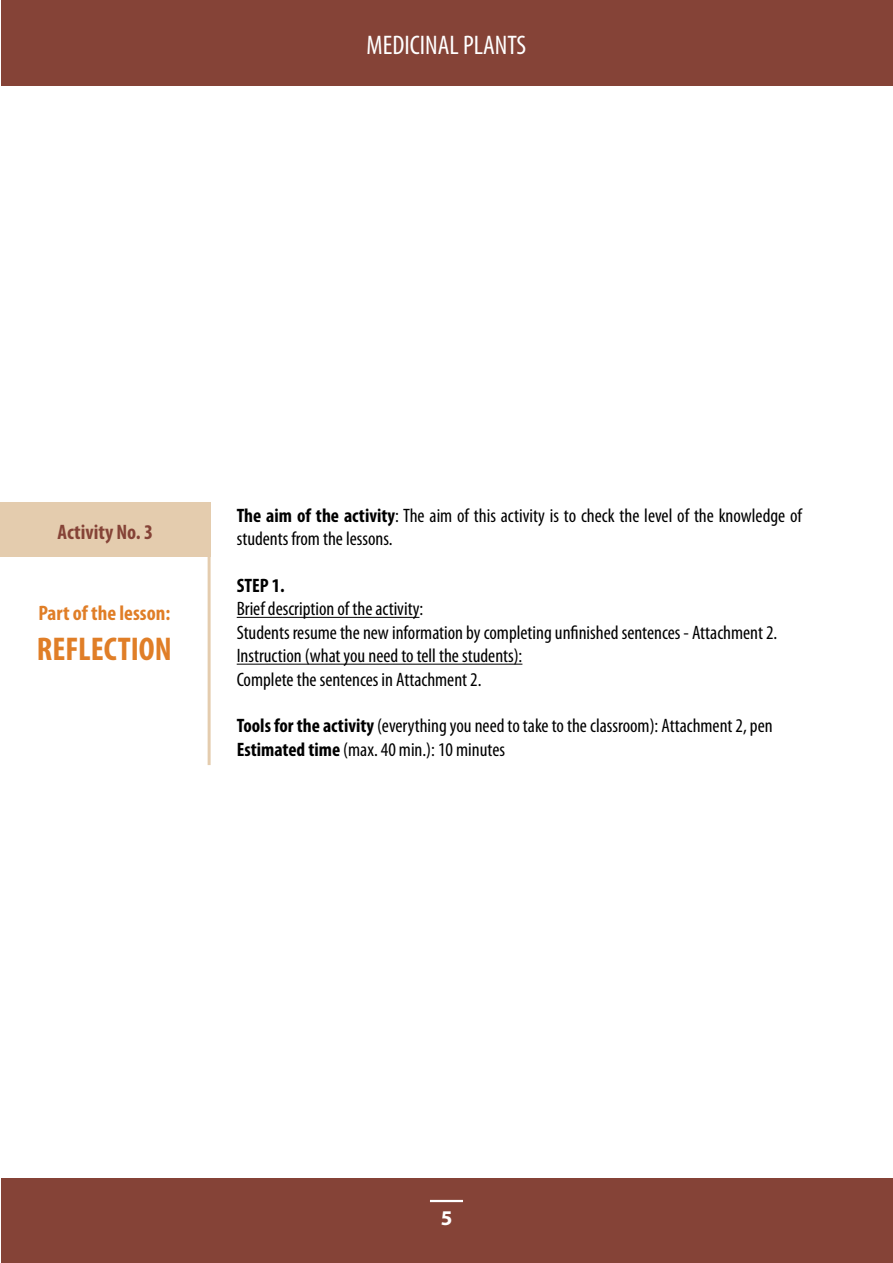
<style>
.page{position:relative;width:893px;height:1263px;background:#fff}
.page>*{position:absolute;margin:0;border:0;box-sizing:border-box;transform-origin:0 0}
.t1{font:700 condensed 33px "Myriad Pro";color:#e07e27}
.t2{font:condensed 27px "Myriad Pro";color:#fff}
.t3{font:700 condensed 21px "Myriad Pro";color:#e07e27}
.t4{font:700 condensed 21px "Myriad Pro";color:#854337}
.t5{font:700 21px "Myriad Pro";color:#fff}
.t6{font:condensed 19.5px/23.4px "Myriad Pro";color:#000}
.t7{font:700 condensed 19.5px "Myriad Pro";color:#000}
.s1{font-weight:700}
</style>
<div class="page">
<div style="left:1px;top:0;width:892px;height:85px;background:#854337"></div>
<div style="left:1px;top:1178px;width:892px;height:85px;background:#854337"></div>
<hr style="left:430px;top:1200px;width:33px;height:2px;background:#fff">
<hr style="left:237px;top:617px;width:182px;height:1px;background:#000">
<hr style="left:237px;top:664px;width:285px;height:1px;background:#000">
<hr style="left:208px;top:503px;width:3px;height:262px;background:#e4ccae">
<div style="left:0;top:502px;width:211px;height:54px;background:#e4ccae"></div>
<h2 class="t2" style="left:367px;top:29px;width:161px">MEDICINAL PLANTS</h2>
<p class="t4" style="left:58px;top:519px;width:97px">Activity No. 3</p>
<p class="t3" style="left:38px;top:600px;width:133px">Part of the lesson:</p>
<h1 class="t1" style="left:37px;top:628px;width:136px">REFLECTION</h1>
<p class="t6" style="left:237px;top:503px;width:567px"><span class="s1">The aim of the activity</span>: The aim of this activity is to check the level of the knowledge of students from the lessons.</p>
<p class="t7" style="left:237px;top:573px;width:49px">STEP 1.</p>
<p class="t6" style="left:237px;top:597px;width:542px">Brief description of the activity:<br>Students resume the new information by completing unfinished sentences - Attachment 2.<br>Instruction (what you need to tell the students):<br>Complete the sentences in Attachment 2.</p>
<p class="t6" style="left:237px;top:714px;width:537px"><span class="s1">Tools for the activity</span> (everything you need to take to the classroom): Attachment 2, pen<br><span class="s1">Estimated time</span> (max. 40 min.): 10 minutes</p>
<p class="t5" style="left:441px;top:1204px;width:13px">5</p>
</div>
